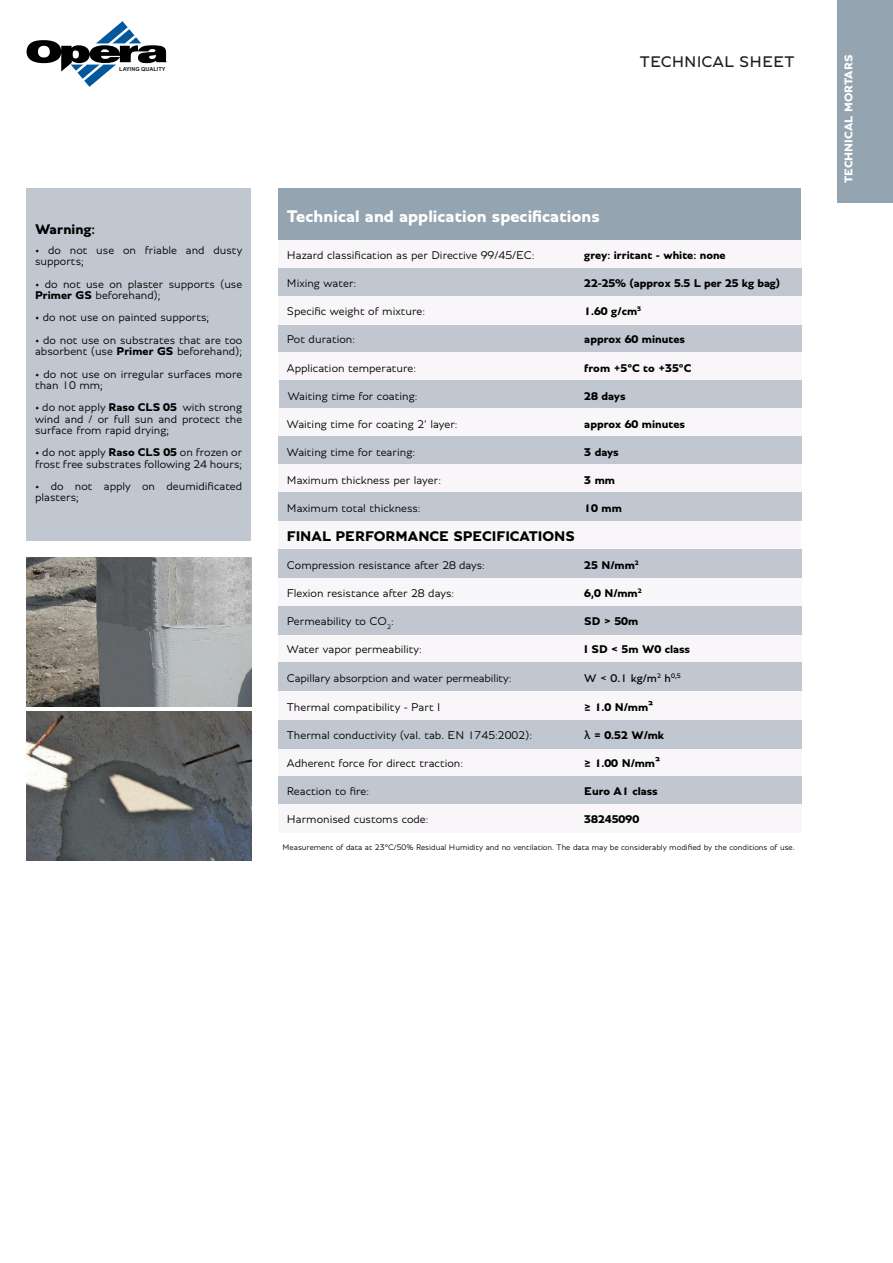
<style>
.page{position:relative;width:893px;height:1263px;background:#fff}
.page>*{position:absolute;margin:0;border:0;box-sizing:border-box;transform-origin:0 0}
.t1{font:700 18px "Bentley";color:#fff}
.t2{font:16.5px "Bentley";color:#231f20}
.t3{font:700 15px "Bentley";color:#000}
.t4{font:300 12px/11.2px "Bentley";color:#000}
.t5{font:700 12px "Bentley";color:#000}
.t6{font:700 12px "Bentley";color:#fff}
.t7{font:12px "Bentley";color:#000}
.t8{font:300 8.55px "Bentley";color:#000}
.t9{font:700 5.55px "Arial";color:#231f20}
.s1{font-weight:700}
.s2{font-family:"Bahnschrift";font-weight:400}
</style>
<div class="page">
<div style="left:838px;top:0;width:55px;height:203px;background:#94a5b1"></div>
<svg style="left:27px;top:21px;width:140px;height:66px"></svg>
<div style="left:27px;top:188px;width:224px;height:353px;background:#c0c7d0"></div>
<div style="left:278px;top:188px;width:523px;height:53px;background:#94a5b1"></div>
<div style="left:278px;top:241px;width:298px;height:28px;background:#f8f6f8"></div>
<div style="left:278px;top:325px;width:298px;height:28px;background:#c0c7d0"></div>
<div style="left:278px;top:353px;width:298px;height:28px;background:#f8f6f8"></div>
<div style="left:279px;top:381px;width:298px;height:28px;background:#c0c7d0"></div>
<div style="left:278px;top:635px;width:298px;height:28px;background:#f8f6f8"></div>
<div style="left:576px;top:241px;width:225px;height:28px;background:#f8f6f8"></div>
<div style="left:576px;top:325px;width:225px;height:28px;background:#c0c7d0"></div>
<div style="left:576px;top:353px;width:225px;height:28px;background:#f8f6f8"></div>
<div style="left:576px;top:381px;width:225px;height:28px;background:#c0c7d0"></div>
<div style="left:576px;top:635px;width:225px;height:28px;background:#f8f6f8"></div>
<div style="left:278px;top:269px;width:298px;height:28px;background:#c0c7d0"></div>
<div style="left:576px;top:269px;width:225px;height:28px;background:#c0c7d0"></div>
<div style="left:278px;top:297px;width:298px;height:28px;background:#f8f6f8"></div>
<div style="left:576px;top:297px;width:225px;height:28px;background:#f8f6f8"></div>
<div style="left:278px;top:521px;width:523px;height:28px;background:#f8f6f8"></div>
<div style="left:278px;top:549px;width:298px;height:30px;background:#c0c7d0"></div>
<div style="left:576px;top:549px;width:225px;height:30px;background:#c0c7d0"></div>
<div style="left:278px;top:579px;width:298px;height:28px;background:#f8f6f8"></div>
<div style="left:576px;top:579px;width:225px;height:28px;background:#f8f6f8"></div>
<div style="left:278px;top:607px;width:298px;height:28px;background:#c0c7d0"></div>
<div style="left:576px;top:607px;width:225px;height:28px;background:#c0c7d0"></div>
<div style="left:278px;top:409px;width:298px;height:28px;background:#f8f6f8"></div>
<div style="left:576px;top:409px;width:225px;height:28px;background:#f8f6f8"></div>
<div style="left:278px;top:437px;width:298px;height:28px;background:#c0c7d0"></div>
<div style="left:576px;top:437px;width:225px;height:28px;background:#c0c7d0"></div>
<div style="left:278px;top:465px;width:298px;height:28px;background:#f8f6f8"></div>
<div style="left:576px;top:465px;width:225px;height:28px;background:#f8f6f8"></div>
<div style="left:278px;top:748px;width:298px;height:28px;background:#f8f6f8"></div>
<div style="left:576px;top:748px;width:225px;height:28px;background:#f8f6f8"></div>
<div style="left:278px;top:663px;width:298px;height:29px;background:#c0c7d0"></div>
<div style="left:576px;top:663px;width:225px;height:29px;background:#c0c7d0"></div>
<div style="left:278px;top:692px;width:298px;height:28px;background:#f8f6f8"></div>
<div style="left:576px;top:692px;width:225px;height:28px;background:#f8f6f8"></div>
<div style="left:278px;top:720px;width:298px;height:28px;background:#c0c7d0"></div>
<div style="left:576px;top:720px;width:225px;height:28px;background:#c0c7d0"></div>
<div style="left:278px;top:776px;width:298px;height:28px;background:#c0c7d0"></div>
<div style="left:576px;top:776px;width:225px;height:28px;background:#c0c7d0"></div>
<div style="left:278px;top:493px;width:298px;height:28px;background:#c0c7d0"></div>
<div style="left:576px;top:493px;width:225px;height:28px;background:#c0c7d0"></div>
<div style="left:278px;top:804px;width:298px;height:28px;background:#f8f6f8"></div>
<div style="left:576px;top:804px;width:225px;height:28px;background:#f8f6f8"></div>
<img style="left:27px;top:711px;width:225px;height:149px">
<img style="left:27px;top:557px;width:225px;height:149px">
<p class="t9" style="left:119px;top:65px;width:48px">LAYING QUALITY</p>
<p class="t2" style="left:640px;top:50px;width:156px">TECHNICAL SHEET</p>
<p class="t3" style="left:35px;top:218px;width:61px">Warning:</p>
<p class="t4" style="left:35px;top:244px;width:209px">• do not use on friable and dusty supports;</p>
<p class="t4" style="left:35px;top:278px;width:209px">• do not use on plaster supports (use<br><span class="s1">Primer GS</span> beforehand);</p>
<p class="t4" style="left:35px;top:312px;width:176px">• do not use on painted supports;</p>
<p class="t4" style="left:35px;top:334px;width:209px">• do not use on substrates that are too absorbent (use <span class="s1">Primer GS</span> beforehand);</p>
<p class="t4" style="left:35px;top:368px;width:209px">• do not use on irregular surfaces more than 10 mm;</p>
<p class="t4" style="left:35px;top:402px;width:209px;text-align:justify">• do not apply <span class="s1">Raso CLS 05</span> with strong wind and / or full sun and protect the surface from rapid drying;</p>
<p class="t4" style="left:35px;top:447px;width:209px">• do not apply <span class="s1">Raso CLS 05</span> on frozen or frost free substrates following 24 hours;</p>
<p class="t4" style="left:35px;top:480px;width:209px">• do not apply on deumidificated plasters;</p>
<p class="t1" style="left:287px;top:203px;width:314px">Technical and application specifications</p>
<p class="t4" style="left:287px;top:250px;width:249px">Hazard classification as per Directive 99/45/EC:</p>
<p class="t5" style="left:584px;top:247px;width:143px">grey: irritant - white: none</p>
<p class="t4" style="left:287px;top:278px;width:71px">Mixing water:</p>
<p class="t5" style="left:584px;top:275px;width:197px">22-25% (approx 5.5 L per 25 kg bag)</p>
<p class="t4" style="left:287px;top:306px;width:140px">Specific weight of mixture:</p>
<p class="t5" style="left:584px;top:303px;width:58px">1.60 g/cm<sup>3</sup></p>
<p class="t4" style="left:287px;top:334px;width:70px">Pot duration:</p>
<p class="t4" style="left:287px;top:362px;width:131px">Application temperature:</p>
<p class="t4" style="left:288px;top:390px;width:131px">Waiting time for coating:</p>
<p class="t5" style="left:584px;top:331px;width:102px">approx 60 minutes</p>
<p class="t5" style="left:584px;top:359px;width:109px">from +5°C to +35°C</p>
<p class="t5" style="left:584px;top:387px;width:43px">28 days</p>
<p class="t4" style="left:287px;top:418px;width:172px">Waiting time for coating 2’ layer:</p>
<p class="t5" style="left:584px;top:415px;width:102px">approx 60 minutes</p>
<p class="t4" style="left:287px;top:446px;width:130px">Waiting time for tearing:</p>
<p class="t5" style="left:584px;top:443px;width:36px">3 days</p>
<p class="t4" style="left:287px;top:474px;width:156px">Maximum thickness per layer:</p>
<p class="t5" style="left:584px;top:471px;width:32px">3 mm</p>
<p class="t4" style="left:287px;top:502px;width:135px">Maximum total thickness:</p>
<p class="t5" style="left:584px;top:499px;width:39px">10 mm</p>
<p class="t3" style="left:287px;top:526px;width:290px">FINAL PERFORMANCE SPECIFICATIONS</p>
<p class="t4" style="left:287px;top:559px;width:199px">Compression resistance after 28 days:</p>
<p class="t5" style="left:584px;top:557px;width:56px">25 N/mm<sup>2</sup></p>
<p class="t4" style="left:287px;top:588px;width:169px">Flexion resistance after 28 days:</p>
<p class="t5" style="left:584px;top:585px;width:59px">6,0 N/mm<sup>2</sup></p>
<p class="t4" style="left:287px;top:616px;width:108px">Permeability to CO<sub>2</sub>:</p>
<p class="t5" style="left:584px;top:613px;width:55px">SD &gt; 50m</p>
<p class="t4" style="left:287px;top:644px;width:137px">Water vapor permeability:</p>
<p class="t5" style="left:584px;top:641px;width:107px">I SD &lt; 5m W0 class</p>
<p class="t4" style="left:287px;top:672px;width:226px">Capillary absorption and water permeability:</p>
<p class="t7" style="left:584px;top:670px;width:98px">W &lt; 0.1 kg/m<sup>2</sup> h<sup>0,5</sup></p>
<p class="t4" style="left:287px;top:701px;width:155px">Thermal compatibility - Part I</p>
<p class="t5" style="left:584px;top:699px;width:71px">≥ 1.0 N/mm²</p>
<p class="t4" style="left:287px;top:729px;width:247px">Thermal conductivity (val. tab. EN 1745:2002):</p>
<p class="t5" style="left:584px;top:727px;width:81px"><span class="s2">λ</span> = 0.52 W/mk</p>
<p class="t4" style="left:287px;top:757px;width:178px">Adherent force for direct traction:</p>
<p class="t5" style="left:584px;top:755px;width:77px">≥ 1.00 N/mm²</p>
<p class="t4" style="left:287px;top:785px;width:84px">Reaction to fire:</p>
<p class="t5" style="left:584px;top:783px;width:75px">Euro A1 class</p>
<p class="t4" style="left:287px;top:813px;width:143px">Harmonised customs code:</p>
<p class="t5" style="left:584px;top:811px;width:56px">38245090</p>
<p class="t8" style="left:283px;top:841px;width:514px">Measurement of data at 23°C/50% Residual Humidity and no ventilation. The data may be considerably modified by the conditions of use.</p>
<p class="t6" style="left:840px;top:183px;width:130px;rotate:-90deg">TECHNICAL MORTARS</p>
</div>
